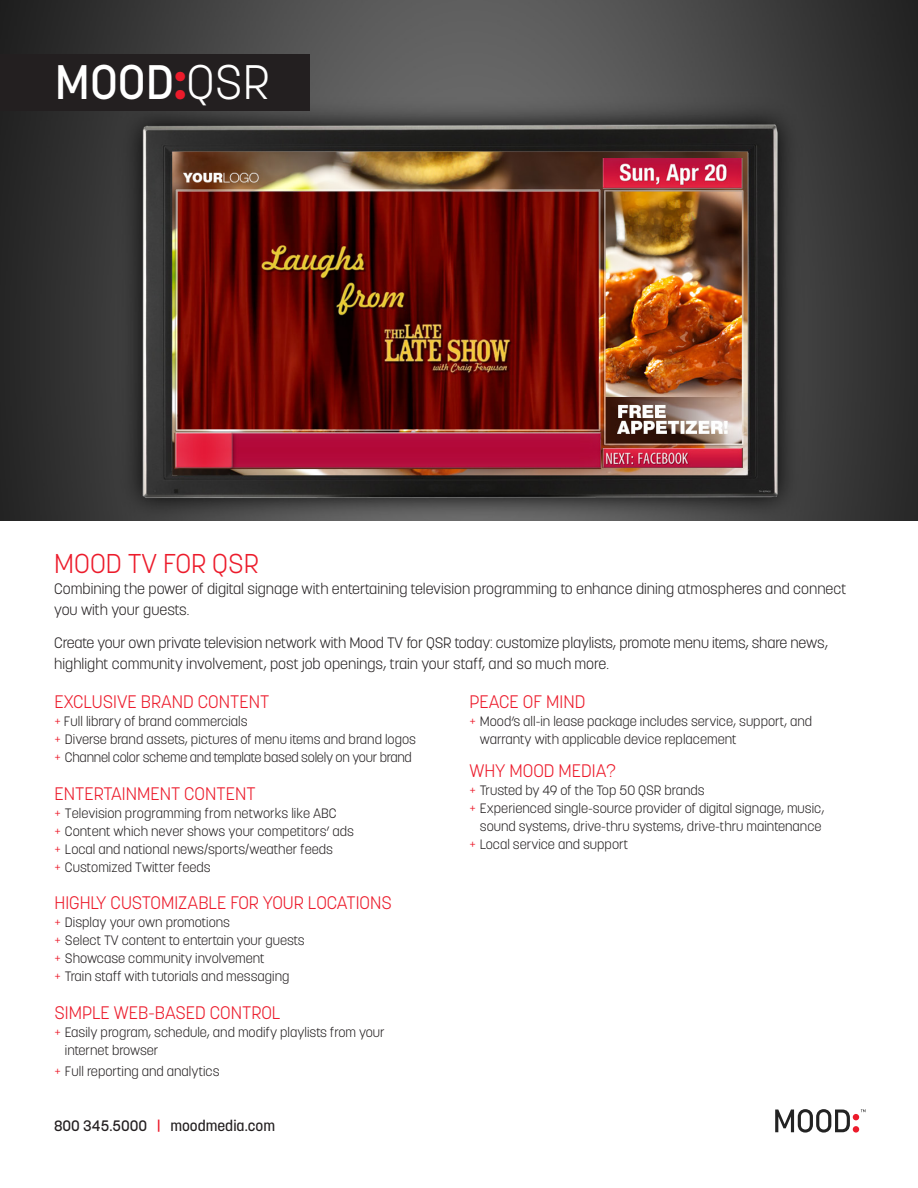
<style>
.page{position:relative;width:918px;height:1188px;background:#fff}
.page>*{position:absolute;margin:0;border:0;box-sizing:border-box;transform-origin:0 0}
.t1{font:500 48px "Korolev";color:#fff}
.t2{font:300 27px "Korolev";color:#ec1b2b}
.t3{font:300 18px "Korolev";color:#ec1b2b}
.t4{font:300 15px/21px "Korolev";color:#231f20}
.t5{font:500 15px "Korolev";color:#231f20}
.t6{font:300 13.5px/18px "Korolev";color:#231f20}
.t7{font:300 13.5px "Korolev";letter-spacing:-.02em;color:#231f20}
.s1{font-weight:800;color:#ec1b2b}
.s2{font-weight:300}
.s3{color:#ec1b2b}
</style>
<div class="page">
<img style="left:0;top:0;width:918px;height:521px">
<div style="left:0;top:54px;width:310px;height:56px;background:#231f20"></div>
<svg style="left:775px;top:1109px;width:90px;height:24px"></svg>
<p class="t1" style="left:55px;top:51px;width:216px">MOOD<span class="s1">:</span><span class="s2">QSR</span></p>
<p class="t2" style="left:54px;top:546px;width:206px">MOOD TV FOR QSR</p>
<p class="t4" style="left:54px;top:578px;width:794px">Combining the power of digital signage with entertaining television programming to enhance dining atmospheres and connect you with your guests.</p>
<p class="t4" style="left:54px;top:632px;width:775px">Create your own private television network with Mood TV for QSR today: customize playlists, promote menu items, share news, highlight community involvement, post job openings, train your staff, and so much more.</p>
<p class="t3" style="left:54px;top:690px;width:216px">EXCLUSIVE BRAND CONTENT</p>
<p class="t6" style="left:54px;top:712px;width:195px"><span class="s3">+</span> Full library of brand commercials</p>
<p class="t6" style="left:54px;top:730px;width:363px"><span class="s3">+</span> Diverse brand assets, pictures of menu items and brand logos</p>
<p class="t7" style="left:54px;top:749px;width:359px"><span class="s3">+</span> Channel color scheme and template based solely on your brand</p>
<p class="t3" style="left:54px;top:782px;width:203px">ENTERTAINMENT CONTENT</p>
<p class="t6" style="left:54px;top:804px;width:301px"><span class="s3">+</span> Television programming from networks like ABC<br><span class="s3">+</span> Content which never shows your competitors’ ads <span class="s3">+</span> Local and national news/sports/weather feeds<br><span class="s3">+</span> Customized Twitter feeds</p>
<p class="t3" style="left:54px;top:891px;width:339px">HIGHLY CUSTOMIZABLE FOR YOUR LOCATIONS</p>
<p class="t6" style="left:54px;top:913px;width:177px"><span class="s3">+</span> Display your own promotions</p>
<p class="t6" style="left:54px;top:931px;width:252px"><span class="s3">+</span> Select TV content to entertain your guests</p>
<p class="t6" style="left:54px;top:949px;width:212px"><span class="s3">+</span> Showcase community involvement</p>
<p class="t6" style="left:54px;top:967px;width:237px"><span class="s3">+</span> Train staff with tutorials and messaging</p>
<p class="t3" style="left:54px;top:1001px;width:228px">SIMPLE WEB-BASED CONTROL</p>
<p class="t6" style="left:65px;top:1023px;width:321px;text-indent:-11px"><span class="s3">+</span> Easily program, schedule, and modify playlists from your internet browser</p>
<p class="t6" style="left:54px;top:1062px;width:167px"><span class="s3">+</span> Full reporting and analytics</p>
<p class="t3" style="left:469px;top:690px;width:118px">PEACE OF MIND</p>
<p class="t6" style="left:480px;top:712px;width:334px;text-indent:-11px"><span class="s3">+</span> Mood’s all-in lease package includes service, support, and warranty with applicable device replacement</p>
<p class="t3" style="left:469px;top:759px;width:148px">WHY MOOD MEDIA?</p>
<p class="t6" style="left:469px;top:781px;width:237px"><span class="s3">+</span> Trusted by 49 of the Top 50 QSR brands</p>
<p class="t6" style="left:469px;top:799px;width:357px;text-align:center"><span class="s3">+</span> Experienced single-source provider of digital signage, music, sound systems, drive-thru systems, drive-thru maintenance</p>
<p class="t6" style="left:469px;top:835px;width:160px"><span class="s3">+</span> Local service and support</p>
<p class="t5" style="left:54px;top:1116px;width:223px">800 345.5000 <span class="s3">|</span> moodmedia.com</p>
</div>
